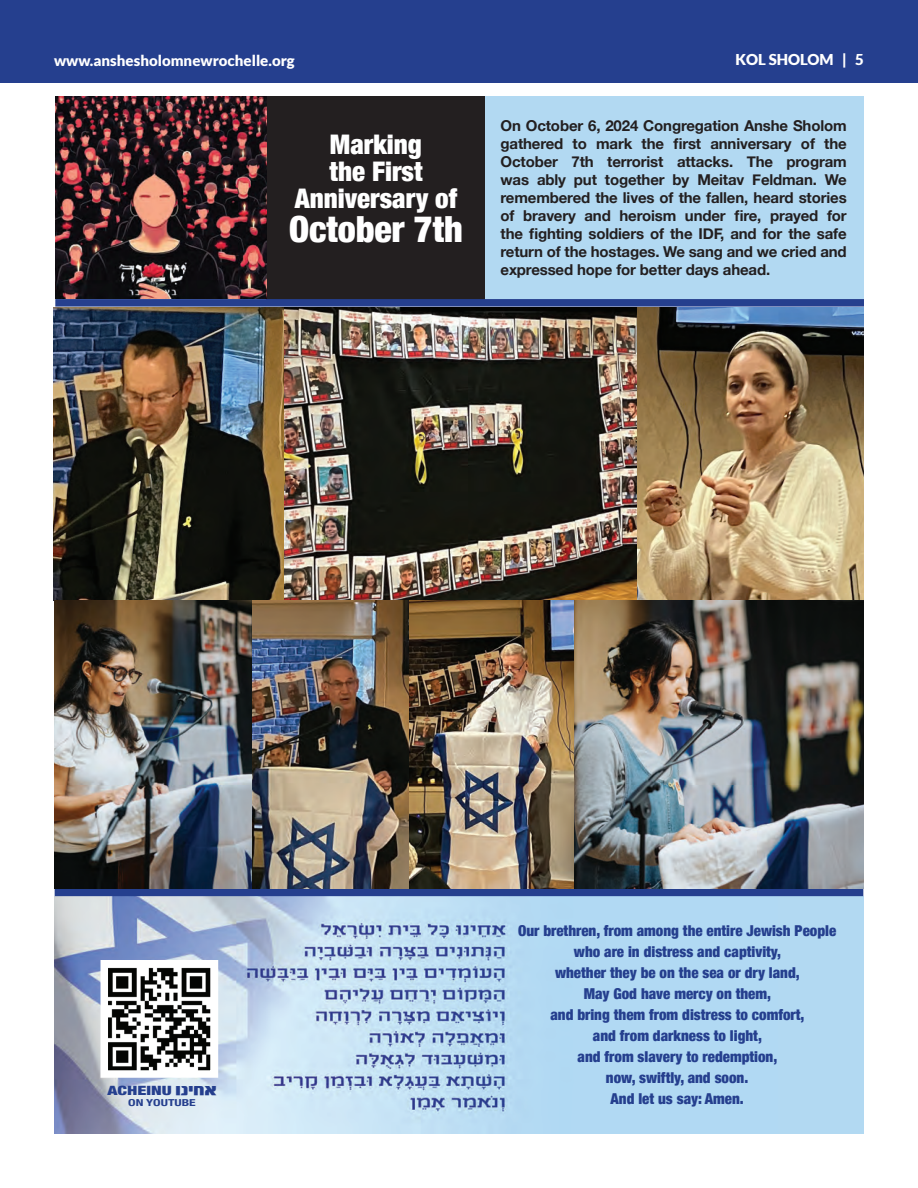
<style>
.page{position:relative;width:918px;height:1188px;background:#fff}
.page>*{position:absolute;margin:0;border:0;box-sizing:border-box;transform-origin:0 0}
.t1{font:900 condensed 36px "Helvetica Neue";color:#fff}
.t2{font:900 condensed 27px/27px "Helvetica Neue";color:#fff;text-align:center}
.t3{font:18px "Agas";color:#253f8e}
.t4{font:700 15px/18px "Helvetica Neue";letter-spacing:-.01em;color:#231f20;text-align:justify}
.t5{font:900 condensed 15px/21px "Helvetica Neue";color:#253f8e;text-align:center}
.t6{font:900 15px "Lato";color:#fff}
.t7{font:900 condensed 12.75px "Helvetica Neue";color:#253f8e;scale:1.41 1}
.t8{font:700 condensed 9.6px "Helvetica Neue";color:#253f8e;scale:1.41 1}
</style>
<div class="page">
<div style="left:0;top:0;width:918px;height:82px;background:#253f8e"></div>
<div style="left:485px;top:96px;width:379px;height:203px;background:#b2d9f2"></div>
<div style="left:267px;top:96px;width:218px;height:203px;background:#231f20"></div>
<div style="left:761px;top:896px;width:103px;height:238px;background:#b2d9f2"></div>
<img style="left:54px;top:896px;width:724px;height:238px">
<img style="left:109px;top:969px;width:100px;height:100px">
<div style="left:100px;top:960px;width:118px;height:118px;border:8px solid #fff"></div>
<img style="left:55px;top:97px;width:212px;height:202px">
<div style="left:55px;top:299px;width:809px;height:8px;background:#253f8e"></div>
<div style="left:55px;top:889px;width:808px;height:7px;background:#253f8e"></div>
<img style="left:54px;top:308px;width:810px;height:293px">
<img style="left:252px;top:601px;width:612px;height:288px">
<img style="left:54px;top:601px;width:198px;height:288px">
<p class="t6" style="left:54px;top:52px;width:242px">www.anshesholomnewrochelle.org</p>
<p class="t6" style="left:736px;top:51px;width:130px">KOL SHOLOM | 5</p>
<h2 class="t2" style="left:295px;top:129px;width:164px">Marking<br>the First<br>Anniversary of</h2>
<h1 class="t1" style="left:289px;top:200px;width:175px">October 7th</h1>
<p class="t4" style="left:501px;top:117px;width:348px">On October 6, 2024 Congregation Anshe Sholom gathered to mark the first anniversary of the October 7th terrorist attacks. The program was ably put together by Meitav Feldman. We remembered the lives of the fallen, heard stories of bravery and heroism under fire, prayed for the fighting soldiers of the IDF, and for the safe return of the hostages. We sang and we cried and expressed hope for better days ahead.</p>
<p class="t7" style="left:107px;top:1080px;width:47px">ACHEINU</p>
<p class="t3" style="left:176px;top:1082px;width:43px">חינו א</p>
<p class="t8" style="left:128px;top:1094px;width:49px">ON YOUTUBE</p>
<p class="t5" style="left:518px;top:919px;width:320px">Our brethren, from among the entire Jewish People who are in distress and captivity,<br>whether they be on the sea or dry land,<br>May God have mercy on them,<br>and bring them from distress to comfort,<br>and from darkness to light,<br>and from slavery to redemption,<br>now, swiftly, and soon.<br>And let us say: Amen.</p>
</div>
